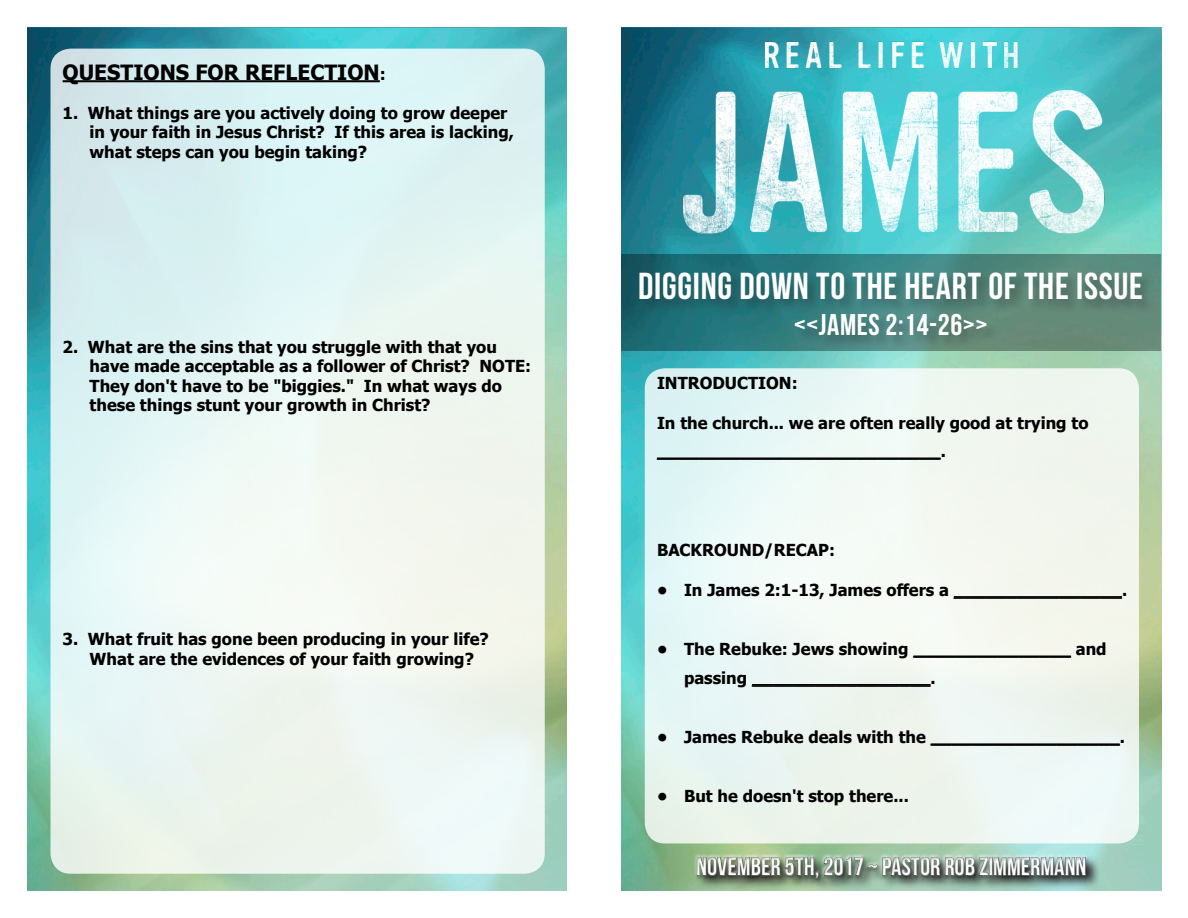
<style>
.page{position:relative;width:1188px;height:918px;background:#fff}
.page>*{position:absolute;margin:0;border:0;box-sizing:border-box;transform-origin:0 0}
.t1{font:37.5px "Bebas Neue";letter-spacing:.02em;color:#fff}
.t2{font:30px "Bebas Neue";letter-spacing:.02em;color:#fff}
.t3{font:25.5px "Bebas Neue";color:#fff}
.t4{font:700 21px "Tahoma";color:#000}
.t5{font:700 16.5px/19.5px "Tahoma";color:#000}
.s1{font-size:16.5px}
</style>
<div class="page">
<img style="left:621px;top:27px;width:540px;height:864px">
<div style="left:645px;top:368px;width:494px;height:475px;background:linear-gradient(to right,#e6f7f5,#f4f6ee);border-radius:20px"></div>
<svg style="left:695px;top:856px;width:406px;height:35px;background:#97bca6"></svg>
<div style="left:694px;top:855px;width:396px;height:27px;background:#fff;opacity:.75"></div>
<div style="left:693px;top:853px;width:396px;height:27px;background:#231f20;opacity:.75"></div>
<hr style="left:657px;top:458px;width:284px;height:1px;background:#000">
<hr style="left:954px;top:596px;width:168px;height:2px;background:#000">
<hr style="left:913px;top:656px;width:158px;height:1px;background:#000">
<hr style="left:752px;top:684px;width:179px;height:2px;background:#000">
<hr style="left:931px;top:743px;width:189px;height:2px;background:#000">
<svg style="left:621px;top:255px;width:540px;height:96px;background:#367978"></svg>
<div style="left:639px;top:271px;width:517px;height:79px;background:#231f20;opacity:.36"></div>
<img style="left:657px;top:37px;width:470px;height:201px">
<img style="left:27px;top:27px;width:540px;height:864px">
<div style="left:51px;top:49px;width:494px;height:825px;background:linear-gradient(to bottom,#daf1f2,#f4f8f0);border-radius:20px"></div>
<hr style="left:63px;top:80px;width:317px;height:2px;background:#000">
<p class="t4" style="left:63px;top:57px;width:325px">QUESTIONS FOR REFLECTION<span class="s1">:</span></p>
<p class="t5" style="left:90px;top:104px;width:426px;text-indent:-27px">1. What things are you actively doing to grow deeper in your faith in Jesus Christ? If this area is lacking, what steps can you begin taking?</p>
<p class="t5" style="left:90px;top:338px;width:443px;text-indent:-27px">2. What are the sins that you struggle with that you have made acceptable as a follower of Christ? NOTE:<br>They don't have to be "biggies." In what ways do these things stunt your growth in Christ?</p>
<p class="t5" style="left:90px;top:630px;width:401px;text-indent:-27px">3. What fruit has gone been producing in your life?<br>What are the evidences of your faith growing?</p>
<p class="t1" style="left:638px;top:266px;width:506px">DIGGING DOWN TO THE HEART OF THE ISSUE</p>
<p class="t2" style="left:794px;top:309px;width:195px">&lt;&lt;JAMES 2:14-26&gt;&gt;</p>
<p class="t5" style="left:657px;top:374px;width:142px">INTRODUCTION:</p>
<p class="t5" style="left:657px;top:414px;width:433px">In the church... we are often really good at trying to</p>
<p class="t5" style="left:657px;top:442px;width:290px">___________________________.</p>
<p class="t5" style="left:657px;top:541px;width:179px">BACKROUND/RECAP:</p>
<p class="t5" style="left:657px;top:581px;width:472px">• In James 2:1-13, James offers a ________________.</p>
<p class="t5" style="left:684px;top:636px;width:424px;line-height:28.5px;text-indent:-27px">• The Rebuke: Jews showing _______________ and passing _________________.</p>
<p class="t5" style="left:657px;top:728px;width:469px">• James Rebuke deals with the __________________.</p>
<p class="t5" style="left:657px;top:787px;width:253px">• But he doesn't stop there...</p>
<h3 class="t3" style="left:696px;top:853px;width:392px">NOVEMBER 5TH, 2017 ~ PASTOR ROB ZIMMERMANN</h3>
</div>
